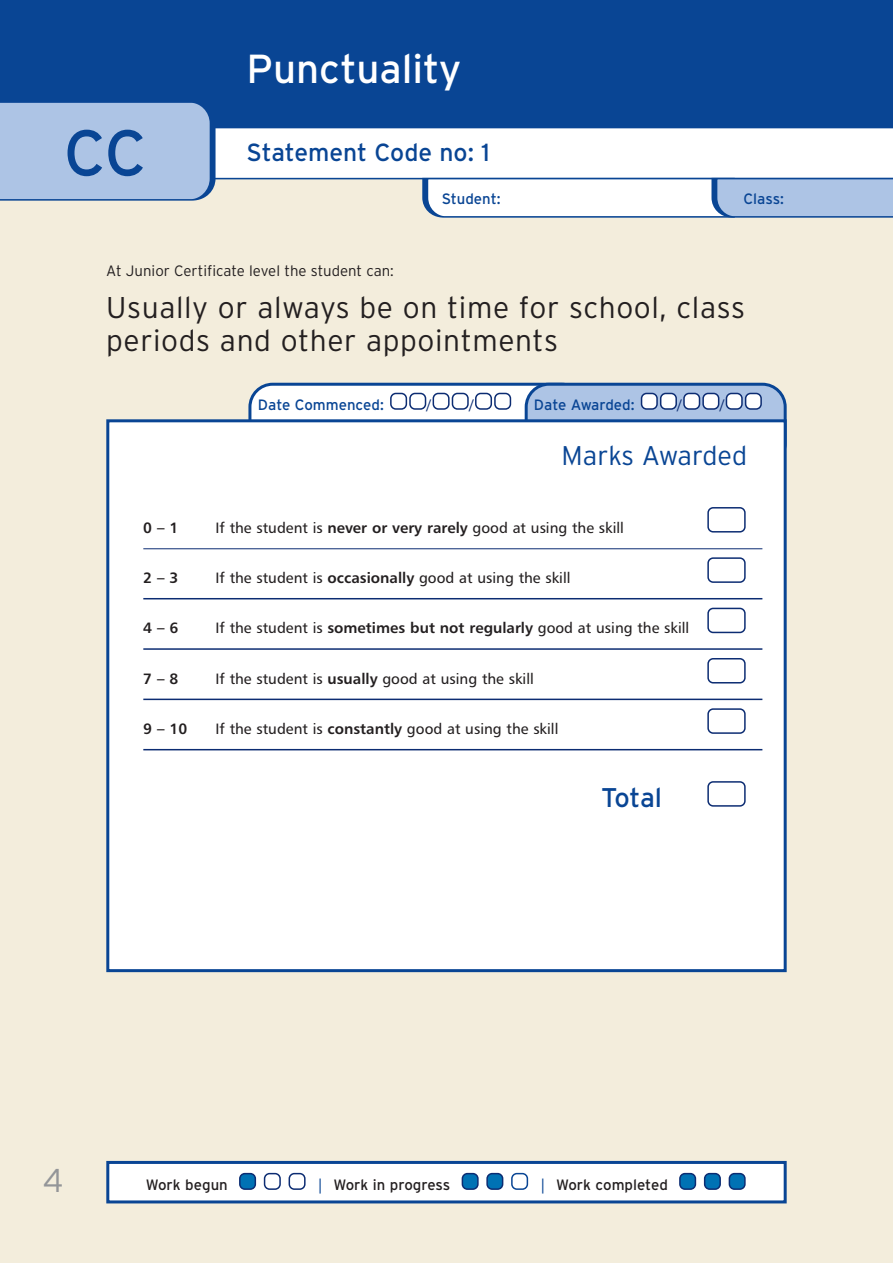
<style>
.page{position:relative;width:893px;height:1263px;background:#f3eddc}
.page>*{position:absolute;margin:0;border:0;box-sizing:border-box;transform-origin:0 0}
.t1{font:64.5px "Interstate";color:#094594}
.t2{font:40.5px "Interstate";color:#fff}
.t3{font:300 33px "Interstate";color:#939598}
.t4{font:300 30px/33px "Interstate";letter-spacing:.02em;color:#231f20}
.t5{font:300 27px "Interstate";color:#094594}
.t6{font:27px "Interstate";letter-spacing:-.01em;color:#094594}
.t7{font:24.75px "Interstate";color:#094594}
.t8{font:15px "Humanist 777 BT Roman B";color:#231f20}
.t9{font:15px "Interstate";color:#094594}
.t10{font:300 15px "Interstate";color:#231f20}
.t11{font:15px "Interstate";color:#231f20}
.t12{font:15px "Humanist 777 BT Bold B";color:#231f20}
.t13{font:15px "Humanist 777 BT Roman B";color:#0c2c72}
.s1{font-family:"Humanist 777 BT Bold B"}
.s2{font-family:"Humanist 777 BT Roman B";color:#094594}
</style>
<div class="page">
<div style="left:0;top:0;width:893px;height:128px;background:#094594"></div>
<div style="left:218px;top:128px;width:675px;height:52px;background:#fff"></div>
<svg style="left:419px;top:177px;width:474px;height:41px;background:#cbd8ea"></svg>
<svg style="left:0;top:102px;width:218px;height:99px;background:#a4bde0"></svg>
<svg style="left:248px;top:383px;width:539px;height:36px;background:#bfcee4"></svg>
<div style="left:108px;top:421px;width:677px;height:550px;background:#fff"></div>
<hr style="left:143px;top:548px;width:619px;height:1px;background:#0c2c72">
<hr style="left:143px;top:598px;width:619px;height:1px;background:#0c2c72">
<hr style="left:143px;top:648px;width:619px;height:2px;background:#0c2c72">
<hr style="left:143px;top:699px;width:619px;height:1px;background:#0c2c72">
<hr style="left:143px;top:749px;width:619px;height:1px;background:#0c2c72">
<svg style="left:707px;top:781px;width:39px;height:26px"></svg>
<svg style="left:707px;top:708px;width:39px;height:26px"></svg>
<svg style="left:707px;top:658px;width:39px;height:25px"></svg>
<svg style="left:707px;top:608px;width:39px;height:25px"></svg>
<svg style="left:707px;top:557px;width:39px;height:26px"></svg>
<svg style="left:707px;top:507px;width:39px;height:25px"></svg>
<div style="left:106px;top:419px;width:681px;height:553px;border:3px solid #094594"></div>
<div style="left:108px;top:1162px;width:677px;height:40px;background:#fff"></div>
<svg style="left:729px;top:1173px;width:17px;height:17px"></svg>
<svg style="left:704px;top:1173px;width:17px;height:17px"></svg>
<svg style="left:679px;top:1173px;width:17px;height:17px"></svg>
<svg style="left:511px;top:1173px;width:17px;height:17px"></svg>
<svg style="left:486px;top:1173px;width:17px;height:17px"></svg>
<svg style="left:462px;top:1173px;width:17px;height:17px"></svg>
<svg style="left:289px;top:1173px;width:17px;height:17px"></svg>
<svg style="left:264px;top:1173px;width:17px;height:17px"></svg>
<svg style="left:239px;top:1173px;width:17px;height:17px"></svg>
<div style="left:106px;top:1161px;width:681px;height:42px;border:3px solid #094594"></div>
<h1 class="t1" style="left:64px;top:116px;width:85px">CC</h1>
<h2 class="t2" style="left:247px;top:46px;width:216px">Punctuality</h2>
<h3 class="t7" style="left:247px;top:138px;width:245px">Statement Code no: 1</h3>
<p class="t9" style="left:442px;top:190px;width:60px">Student:</p>
<p class="t9" style="left:743px;top:190px;width:42px">Class:</p>
<p class="t10" style="left:106px;top:262px;width:289px">At Junior Certificate level the student can:</p>
<h3 class="t4" style="left:106px;top:291px;width:640px">Usually or always be on time for school, class periods and other appointments</h3>
<p class="t9" style="left:258px;top:396px;width:127px">Date Commenced:</p>
<p class="t13" style="left:427px;top:398px;width:6px">/</p>
<p class="t13" style="left:469px;top:398px;width:6px">/</p>
<p class="t9" style="left:534px;top:396px;width:102px">Date Awarded:</p>
<p class="t13" style="left:678px;top:398px;width:6px">/</p>
<p class="t13" style="left:720px;top:398px;width:6px">/</p>
<h3 class="t5" style="left:562px;top:440px;width:187px">Marks Awarded</h3>
<p class="t12" style="left:143px;top:521px;width:37px">0–1</p>
<p class="t8" style="left:216px;top:521px;width:410px">If the student is <span class="s1">never or very rarely</span> good at using the skill</p>
<p class="t12" style="left:143px;top:572px;width:37px">2–3</p>
<p class="t8" style="left:216px;top:572px;width:356px">If the student is <span class="s1">occasionally</span> good at using the skill</p>
<p class="t12" style="left:143px;top:622px;width:37px">4–6</p>
<p class="t8" style="left:216px;top:622px;width:475px">If the student is <span class="s1">sometimes but not regularly</span> good at using the skill</p>
<p class="t12" style="left:143px;top:672px;width:37px">7–8</p>
<p class="t8" style="left:216px;top:672px;width:320px">If the student is <span class="s1">usually</span> good at using the skill</p>
<p class="t12" style="left:143px;top:723px;width:45px">9–10</p>
<p class="t8" style="left:216px;top:723px;width:344px">If the student is <span class="s1">constantly</span> good at using the skill</p>
<h3 class="t6" style="left:601px;top:781px;width:62px">Total</h3>
<h3 class="t3" style="left:43px;top:1161px;width:22px">4</h3>
<p class="t11" style="left:146px;top:1176px;width:83px">Work begun</p>
<p class="t11" style="left:317px;top:1176px;width:135px"><span class="s2">|</span> Work in progress</p>
<p class="t11" style="left:539px;top:1176px;width:130px"><span class="s2">|</span> Work completed</p>
</div>
